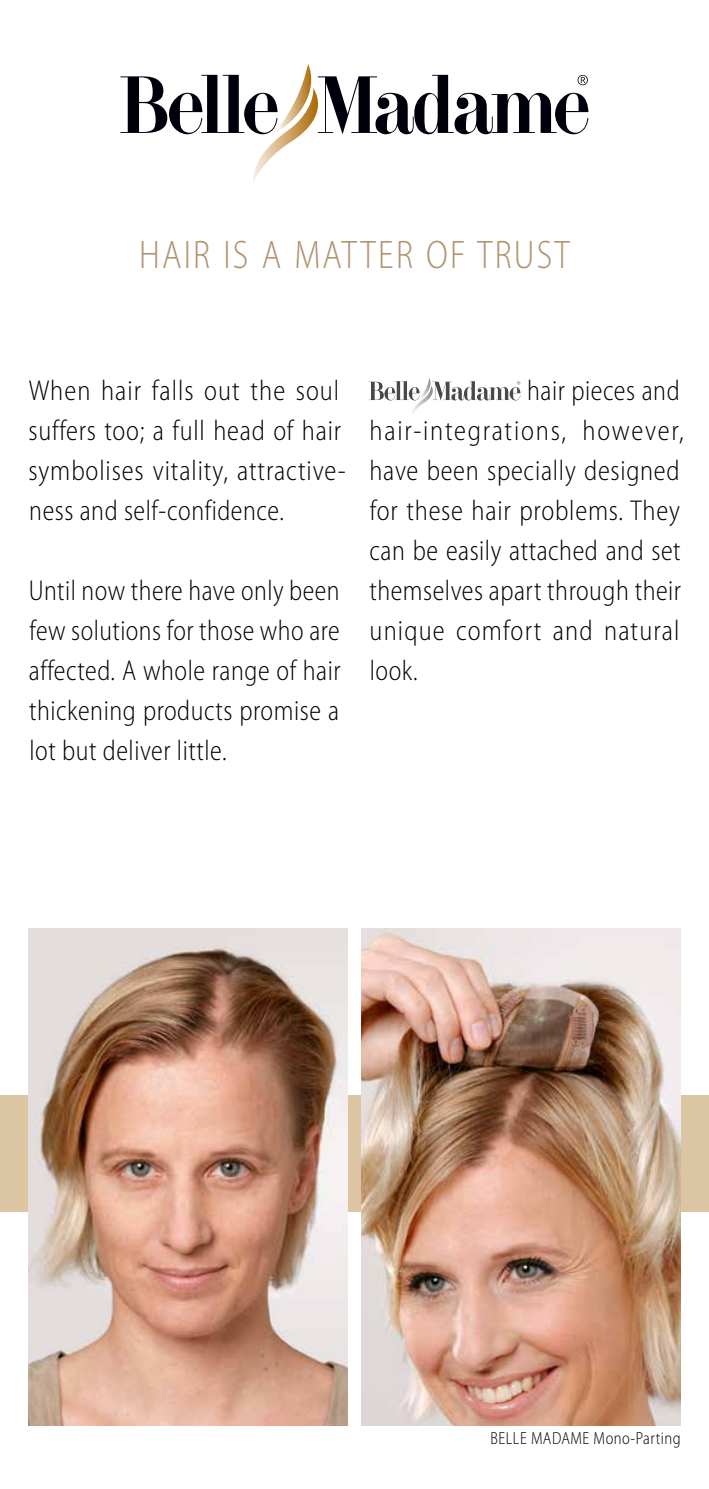
<style>
.page{position:relative;width:709px;height:1489px;background:#fff}
.page>*{position:absolute;margin:0;border:0;box-sizing:border-box;transform-origin:0 0}
.t1{font:300 semi-condensed 40px "Myriad Pro";letter-spacing:.06em;color:#b1926e;scale:.91 1}
.t2{font:300 semi-condensed 28.75px/40px "Myriad Pro";letter-spacing:.025em;color:#000;scale:.92 1}
.t3{font:300 semi-condensed 28.75px/40px "Myriad Pro";letter-spacing:.025em;color:#000;text-align:justify;scale:.91 1}
.t4{font:300 semi-condensed 28.75px/40px "Myriad Pro";letter-spacing:.025em;color:#000;scale:.94 1}
.t5{font:300 semi-condensed 17.5px "Myriad Pro";letter-spacing:.03em;color:#000;scale:.92 1}
</style>
<div class="page">
<div style="left:0;top:1095px;width:709px;height:117px;background:#dcc5a3"></div>
<img style="left:361px;top:928px;width:319px;height:496px">
<img style="left:28px;top:928px;width:319px;height:496px">
<svg style="left:369px;top:378px;width:151px;height:36px"></svg>
<svg style="left:120px;top:64px;width:468px;height:117px"></svg>
<h1 class="t1" style="left:139px;top:231px;width:475px">HAIR IS A MATTER OF TRUST</h1>
<p class="t4" style="left:29px;top:370px;width:339px">When hair falls out the soul suffers too; a full head of hair symbolises vitality, attractive&shy;ness and self-confidence.</p>
<p class="t3" style="left:29px;top:570px;width:344px">Until now there have only been few solutions for those who are affected. A whole range of hair thickening products promise a lot but deliver little.</p>
<p class="t2" style="left:369px;top:370px;width:343px;text-indent:158px">hair pieces and hair- integrations, however, have been specially designed for these hair problems. They can be easily attached and set themselves apart through their unique comfort and natural look.</p>
<p class="t5" style="left:490px;top:1427px;width:208px">BELLE MADAME Mono-Parting</p>
</div>
